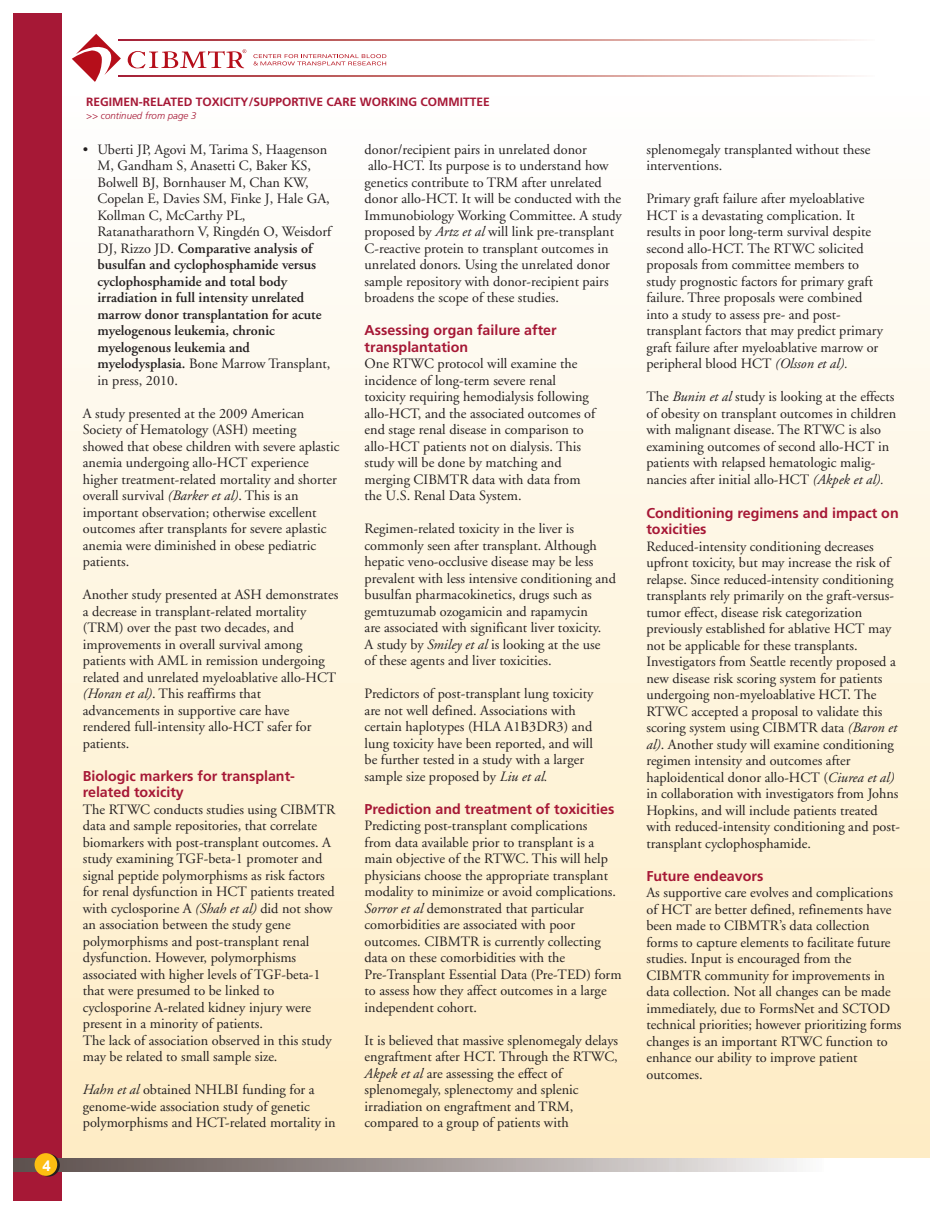
<style>
.page{position:relative;width:945px;height:1215px;background:#fff}
.page>*{position:absolute;margin:0;border:0;box-sizing:border-box;transform-origin:0 0}
.t1{font:700 15px "Arial";color:#fff}
.t2{font:14.25px/16.5px "Adobe Garamond";color:#231f20}
.t3{font:700 14.25px/16.5px "Frutiger";color:#a61836}
.t4{font:700 12px "Frutiger";color:#a61836}
.t5{font:italic 300 9.75px "Frutiger";color:#a61836}
.s1{font-weight:600}
.s2{font-style:italic}
</style>
<div class="page">
<div style="left:62px;top:92px;width:867px;height:1068px;background:linear-gradient(to bottom,#fefefe,#feecc4)"></div>
<div style="left:14px;top:14px;width:48px;height:1188px;background:#a61836"></div>
<svg style="left:14px;top:1158px;width:810px;height:14px;background:#a79f9d"></svg>
<div style="left:824px;top:1158px;width:108px;height:14px;background:#fff"></div>
<svg style="left:37px;top:1154px;width:23px;height:23px"></svg>
<div style="left:35px;top:1153px;width:22px;height:23px;background:#fdbe12;border-radius:50%"></div>
<svg style="left:72px;top:34px;width:49px;height:48px"></svg>
<svg style="left:253px;top:54px;width:133px;height:11px"></svg>
<svg style="left:128px;top:49px;width:118px;height:19px"></svg>
<svg style="left:118px;top:39px;width:737px;height:2px"></svg>
<svg style="left:118px;top:75px;width:737px;height:2px"></svg>
<p class="t1" style="left:42px;top:1157px;width:10px">4</p>
<p class="t4" style="left:86px;top:97px;width:405px">REGIMEN-RELATED TOXICITY/SUPPORTIVE CARE WORKING COMMITTEE</p>
<p class="t5" style="left:86px;top:112px;width:112px">&gt;&gt; continued from page 3</p>
<p class="t2" style="left:97px;top:142px;width:236px;text-indent:-15px">• Uberti JP, Agovi M, Tarima S, Haagenson M, Gandham S, Anasetti C, Baker KS, Bolwell BJ, Bornhauser M, Chan KW, Copelan E, Davies SM, Finke J, Hale GA, Kollman C, McCarthy PL, Ratanatharathorn V, Ringdén O, Weisdorf DJ, Rizzo JD. <span class="s1">Comparative analysis of busulfan and cyclophosphamide versus cyclophosphamide and total body irradiation in full intensity unrelated marrow donor transplantation for acute myelogenous leukemia, chronic myelogenous leukemia and myelodysplasia.</span> Bone Marrow Transplant, in press, 2010.</p>
<p class="t2" style="left:83px;top:406px;width:258px">A study presented at the 2009 American Society of Hematology (ASH) meeting showed that obese children with severe aplastic anemia undergoing allo-HCT experience higher treatment-related mortality and shorter overall survival <span class="s2">(Barker et al)</span>. This is an important observation; otherwise excellent outcomes after transplants for severe aplastic anemia were diminished in obese pediatric patients.</p>
<p class="t2" style="left:83px;top:588px;width:257px">Another study presented at ASH demonstrates a decrease in transplant-related mortality (TRM) over the past two decades, and improvements in overall survival among patients with AML in remission undergoing related and unrelated myeloablative allo-HCT <span class="s2">(Horan et al)</span>. This reaffirms that advancements in supportive care have rendered full-intensity allo-HCT safer for patients.</p>
<p class="t3" style="left:83px;top:769px;width:214px">Biologic markers for transplant&shy;related toxicity</p>
<p class="t2" style="left:83px;top:802px;width:254px">The RTWC conducts studies using CIBMTR data and sample repositories, that correlate biomarkers with post-transplant outcomes. A study examining TGF-beta-1 promoter and signal peptide polymorphisms as risk factors for renal dysfunction in HCT patients treated with cyclosporine A <span class="s2">(Shah et al)</span> did not show an association between the study gene polymorphisms and post-transplant renal dysfunction. However, polymorphisms associated with higher levels of TGF-beta-1 that were presumed to be linked to cyclosporine A-related kidney injury were present in a minority of patients.<br>The lack of association observed in this study may be related to small sample size.</p>
<p class="t2" style="left:83px;top:1083px;width:254px"><span class="s2">Hahn et al</span> obtained NHLBI funding for a genome-wide association study of genetic polymorphisms and HCT-related mortality in</p>
<p class="t2" style="left:365px;top:142px;width:259px">donor/recipient pairs in unrelated donor allo-HCT. Its purpose is to understand how genetics contribute to TRM after unrelated donor allo-HCT. It will be conducted with the Immunobiology Working Committee. A study proposed by <span class="s2">Artz et al</span> will link pre-transplant C-reactive protein to transplant outcomes in unrelated donors. Using the unrelated donor sample repository with donor-recipient pairs broadens the scope of these studies.</p>
<p class="t3" style="left:365px;top:323px;width:194px">Assessing organ failure after transplantation</p>
<p class="t2" style="left:365px;top:357px;width:232px">One RTWC protocol will examine the incidence of long-term severe renal toxicity requiring hemodialysis following allo-HCT, and the associated outcomes of end stage renal disease in comparison to allo-HCT patients not on dialysis. This study will be done by matching and merging CIBMTR data with data from the U.S. Renal Data System.</p>
<p class="t2" style="left:365px;top:522px;width:253px">Regimen-related toxicity in the liver is commonly seen after transplant. Although hepatic veno-occlusive disease may be less prevalent with less intensive conditioning and busulfan pharmacokinetics, drugs such as gemtuzumab ozogamicin and rapamycin<br>are associated with significant liver toxicity.<br>A study by <span class="s2">Smiley et al</span> is looking at the use<br>of these agents and liver toxicities.</p>
<p class="t2" style="left:365px;top:687px;width:230px">Predictors of post-transplant lung toxicity are not well defined. Associations with certain haplotypes (HLA A1B3DR3) and lung toxicity have been reported, and will be further tested in a study with a larger sample size proposed by <span class="s2">Liu et al.</span></p>
<p class="t3" style="left:365px;top:802px;width:251px">Prediction and treatment of toxicities</p>
<p class="t2" style="left:365px;top:819px;width:258px">Predicting post-transplant complications<br>from data available prior to transplant is a main objective of the RTWC. This will help physicians choose the appropriate transplant modality to minimize or avoid complications.<br><span class="s2">Sorror et al</span> demonstrated that particular comorbidities are associated with poor outcomes. CIBMTR is currently collecting data on these comorbidities with the Pre-Transplant Essential Data (Pre-TED) form to assess how they affect outcomes in a large independent cohort.</p>
<p class="t2" style="left:365px;top:1033px;width:255px">It is believed that massive splenomegaly delays engraftment after HCT. Through the RTWC, <span class="s2">Akpek et al</span> are assessing the effect of splenomegaly, splenectomy and splenic irradiation on engraftment and TRM, compared to a group of patients with</p>
<p class="t2" style="left:646px;top:142px;width:225px">splenomegaly transplanted without these interventions.</p>
<p class="t2" style="left:646px;top:192px;width:238px">Primary graft failure after myeloablative HCT is a devastating complication. It results in poor long-term survival despite second allo-HCT. The RTWC solicited proposals from committee members to study prognostic factors for primary graft failure. Three proposals were combined into a study to assess pre- and post&shy;transplant factors that may predict primary graft failure after myeloablative marrow or peripheral blood HCT <span class="s2">(Olsson et al).</span></p>
<p class="t2" style="left:646px;top:390px;width:251px">The <span class="s2">Bunin et al</span> study is looking at the effects of obesity on transplant outcomes in children with malignant disease. The RTWC is also examining outcomes of second allo-HCT in patients with relapsed hematologic malig&shy;nancies after initial allo-HCT <span class="s2">(Akpek et al).</span></p>
<p class="t3" style="left:646px;top:505px;width:254px">Conditioning regimens and impact on toxicities</p>
<p class="t2" style="left:646px;top:539px;width:255px">Reduced-intensity conditioning decreases upfront toxicity, but may increase the risk of relapse. Since reduced-intensity conditioning transplants rely primarily on the graft-versus&shy;tumor effect, disease risk categorization previously established for ablative HCT may not be applicable for these transplants.<br>Investigators from Seattle recently proposed a new disease risk scoring system for patients undergoing non-myeloablative HCT. The RTWC accepted a proposal to validate this scoring system using CIBMTR data <span class="s2">(Baron et al)</span>. Another study will examine conditioning regimen intensity and outcomes after haploidentical donor allo-HCT (<span class="s2">Ciurea et al) </span>in collaboration with investigators from Johns Hopkins, and will include patients treated with reduced-intensity conditioning and post&shy;transplant cyclophosphamide.</p>
<p class="t3" style="left:646px;top:868px;width:118px">Future endeavors</p>
<p class="t2" style="left:646px;top:886px;width:257px">As supportive care evolves and complications of HCT are better defined, refinements have been made to CIBMTR’s data collection forms to capture elements to facilitate future studies. Input is encouraged from the CIBMTR community for improvements in data collection. Not all changes can be made immediately, due to FormsNet and SCTOD technical priorities; however prioritizing forms changes is an important RTWC function to enhance our ability to improve patient outcomes.</p>
</div>
